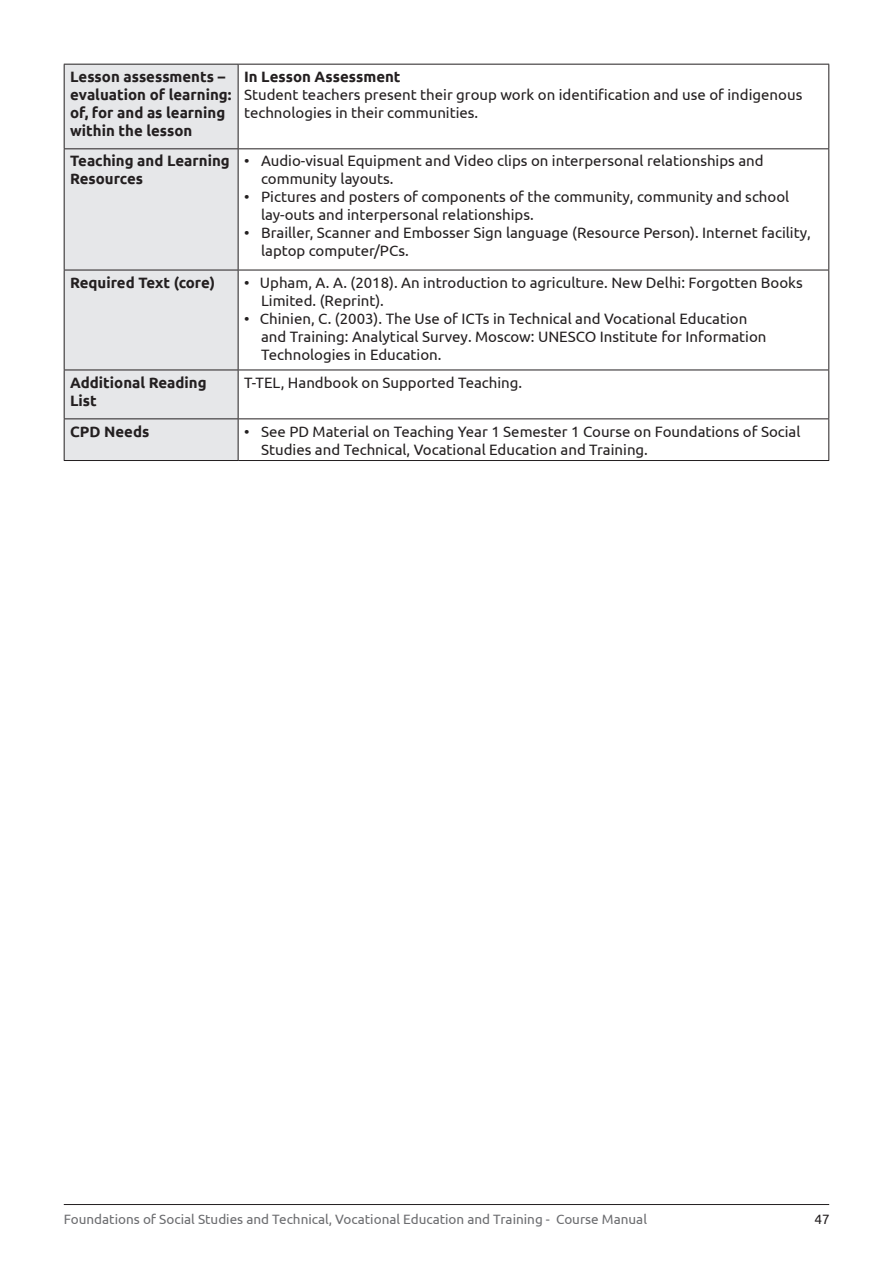
<style>
.page{position:relative;width:893px;height:1263px;background:#fff}
.page>*{position:absolute;margin:0;border:0;box-sizing:border-box;transform-origin:0 0}
.t1{font:15px/18px "Ubuntu";color:#231f20}
.t2{font:700 15px/18px "Ubuntu";color:#231f20}
.t3{font:13.5px "Ubuntu";color:#6c6d70}
.t4{font:13.5px "Ubuntu";color:#231f20}
</style>
<div class="page">
<hr style="left:64px;top:1204px;width:765px;height:1px;background:#231f20">
<div style="left:65px;top:65px;width:173px;height:395px;background:#e6e7e9"></div>
<hr style="left:64px;top:64px;width:174px;height:1px;background:#231f20">
<hr style="left:64px;top:65px;width:1px;height:83px;background:#231f20">
<hr style="left:64px;top:148px;width:174px;height:1px;background:#231f20">
<hr style="left:64px;top:149px;width:1px;height:121px;background:#231f20">
<hr style="left:64px;top:270px;width:174px;height:1px;background:#231f20">
<hr style="left:64px;top:270px;width:1px;height:100px;background:#231f20">
<hr style="left:64px;top:370px;width:174px;height:1px;background:#231f20">
<hr style="left:64px;top:370px;width:1px;height:48px;background:#231f20">
<hr style="left:64px;top:418px;width:174px;height:1px;background:#231f20">
<hr style="left:64px;top:419px;width:1px;height:41px;background:#231f20">
<hr style="left:64px;top:460px;width:174px;height:1px;background:#231f20">
<hr style="left:238px;top:64px;width:591px;height:1px;background:#231f20">
<hr style="left:238px;top:65px;width:1px;height:83px;background:#231f20">
<hr style="left:238px;top:148px;width:591px;height:1px;background:#231f20">
<hr style="left:238px;top:149px;width:1px;height:121px;background:#231f20">
<hr style="left:238px;top:270px;width:591px;height:1px;background:#231f20">
<hr style="left:238px;top:270px;width:1px;height:100px;background:#231f20">
<hr style="left:238px;top:370px;width:591px;height:1px;background:#231f20">
<hr style="left:238px;top:370px;width:1px;height:48px;background:#231f20">
<hr style="left:238px;top:418px;width:591px;height:1px;background:#231f20">
<hr style="left:238px;top:419px;width:1px;height:41px;background:#231f20">
<hr style="left:238px;top:460px;width:591px;height:1px;background:#231f20">
<hr style="left:828px;top:65px;width:1px;height:83px;background:#231f20">
<hr style="left:828px;top:149px;width:1px;height:121px;background:#231f20">
<hr style="left:828px;top:270px;width:1px;height:100px;background:#231f20">
<hr style="left:828px;top:370px;width:1px;height:48px;background:#231f20">
<hr style="left:828px;top:419px;width:1px;height:41px;background:#231f20">
<p class="t2" style="left:70px;top:67px;width:163px">Lesson assessments – evaluation of learning: of, for and as learning within the lesson</p>
<p class="t2" style="left:244px;top:67px;width:158px">In Lesson Assessment</p>
<p class="t1" style="left:244px;top:85px;width:560px">Student teachers present their group work on identification and use of indigenous technologies in their communities.</p>
<p class="t2" style="left:70px;top:152px;width:161px">Teaching and Learning<br>Resources</p>
<p class="t1" style="left:261px;top:152px;width:504px;text-indent:-17px">• Audio-visual Equipment and Video clips on interpersonal relationships and community layouts.</p>
<p class="t1" style="left:261px;top:188px;width:530px;text-indent:-17px">• Pictures and posters of components of the community, community and school lay-outs and interpersonal relationships.</p>
<p class="t1" style="left:261px;top:224px;width:551px;text-indent:-17px">• Brailler, Scanner and Embosser Sign language (Resource Person). I nternet facility, laptop computer/PCs.</p>
<p class="t2" style="left:70px;top:273px;width:147px">Required Text (core)</p>
<p class="t1" style="left:261px;top:273px;width:543px;text-indent:-17px">• U pham, A. A. (2018). An introduction to agriculture. New Delhi: Forgotten Books<br>Limited. (Reprint).</p>
<p class="t1" style="left:261px;top:309px;width:488px;text-indent:-17px">• Chinien, C. (2003). The Use of ICTs in Technical and Vocational Education and Training: Analytical Survey. Moscow: UNESCO</p>
<p class="t1" style="left:600px;top:327px;width:168px">I nstitute for I nformation</p>
<p class="t1" style="left:261px;top:345px;width:182px">Technologies in Education.</p>
<p class="t2" style="left:70px;top:373px;width:138px">Additional Reading<br>List</p>
<p class="t1" style="left:244px;top:373px;width:280px">T-TEL, Handbook on Supported Teaching.</p>
<p class="t2" style="left:70px;top:422px;width:81px">CPD Needs</p>
<p class="t1" style="left:261px;top:422px;width:541px;text-indent:-17px">• See PD Material on Teaching Year 1 Semester 1 Course on Foundations of Social<br>Studies and Technical, Vocational Education and Training.</p>
<p class="t3" style="left:64px;top:1211px;width:585px">Foundations of Social Studies and Technical, Vocational Education and Training - Course Manual</p>
<p class="t4" style="left:814px;top:1211px;width:17px">47</p>
</div>
